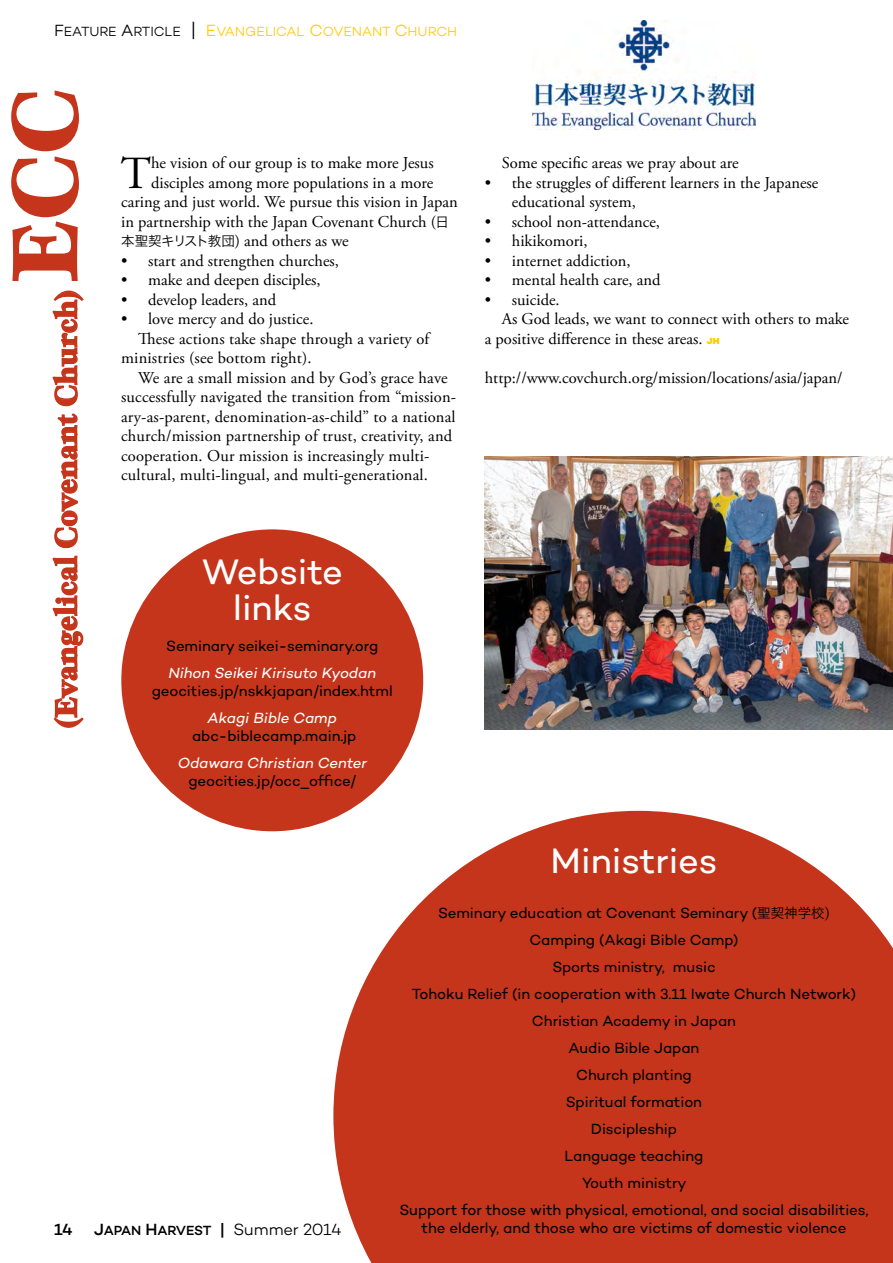
<style>
.page{position:relative;width:893px;height:1263px;background:#fff}
.page>*{position:absolute;margin:0;border:0;box-sizing:border-box;transform-origin:0 0}
.t1{font:700 90px "Mauritius";color:#c5351c}
.t2{font:45.9px "Adobe Garamond Pro";color:#000}
.t3{font:36px/36px "Campton";letter-spacing:-.005em;color:#fff;text-align:center}
.t4{font:700 30px "Mauritius";color:#c5351c}
.t5{font:16.5px/19.5px "Adobe Garamond Pro";color:#000}
.t6{font:500 16.5px "Campton";color:#000}
.t7{font:15px/27px "Campton";letter-spacing:-.005em;color:#000;text-align:center}
.t8{font:italic 15px "Campton";color:#fff}
.t9{font:300 13.5px "Campton";letter-spacing:-.005em;color:#ffcb05}
.t10{font:500 13.5px "Campton";letter-spacing:-.015em;color:#000}
.s1{font-size:16.5px;color:#000}
.s2{color:#000}
.s3{font-size:19.5px;color:#000}
.s4{font-size:16.5px}
.s5{font-family:"Hira Kaku Pro W3";font-size:13.5px}
.s6{font-family:"Campton";font-weight:900;font-size:9px;color:#ffcb05}
.s7{font-weight:300;font-size:16.5px}
.s8{font-family:"Adobe Garamond Pro";font-size:16.5px}
</style>
<div class="page">
<svg style="left:333px;top:811px;width:560px;height:452px;background:#cc4f39"></svg>
<svg style="left:52px;top:555px;width:32px;height:173px"></svg>
<svg style="left:52px;top:290px;width:32px;height:259px"></svg>
<svg style="left:11px;top:90px;width:68px;height:191px"></svg>
<img style="left:533px;top:20px;width:223px;height:110px">
<div style="left:122px;top:530px;width:300px;height:300px;background:#c5351c;border-radius:50%"></div>
<img style="left:485px;top:457px;width:408px;height:272px">
<p class="t9" style="left:54px;top:23px;width:405px"><span class="s1">F</span><span class="s2">EATURE</span> <span class="s1">A</span><span class="s2">RTICLE</span> <span class="s3">|</span> <span class="s4">E</span>VANGELICAL <span class="s4">C</span>OVENANT <span class="s4">C</span>HURCH</p>
<h1 class="t1" style="left:-11px;top:283px;width:196px;rotate:-90deg">ECC</h1>
<h3 class="t4" style="left:47px;top:728px;width:439px;rotate:-90deg">(Evangelical Covenant Church)</h3>
<h2 class="t2" style="left:121px;top:145px;width:32px">T</h2>
<p class="t5" style="left:151px;top:154px;width:284px">he vision of our group is to make more Jesus</p>
<p class="t5" style="left:151px;top:173px;width:284px">disciples among more populations in a more</p>
<p class="t5" style="left:121px;top:193px;width:338px">caring and just world. We pursue this vision in Japan</p>
<p class="t5" style="left:121px;top:212px;width:329px">in partnership with the Japan Covenant Church (<span class="s5">日</span></p>
<p class="t5" style="left:121px;top:232px;width:229px"><span class="s5">本聖契キリスト教団</span>) and others as we</p>
<p class="t5" style="left:121px;top:251px;width:219px">• start and strengthen churches,</p>
<p class="t5" style="left:121px;top:271px;width:201px">• make and deepen disciples,</p>
<p class="t5" style="left:121px;top:290px;width:157px">• develop leaders, and</p>
<p class="t5" style="left:121px;top:310px;width:194px">• love mercy and do justice.</p>
<p class="t5" style="left:138px;top:329px;width:293px">These actions take shape through a variety of</p>
<p class="t5" style="left:121px;top:349px;width:192px">ministries (see bottom right).</p>
<p class="t5" style="left:138px;top:368px;width:311px">We are a small mission and by God’s grace have</p>
<p class="t5" style="left:121px;top:388px;width:336px">successfully navigated the transition from “mission-</p>
<p class="t5" style="left:121px;top:407px;width:336px">ary-as-parent, denomination-as-child” to a national</p>
<p class="t5" style="left:121px;top:427px;width:333px">church/mission partnership of trust, creativity, and</p>
<p class="t5" style="left:121px;top:446px;width:310px">cooperation. Our mission is increasingly multi-</p>
<p class="t5" style="left:121px;top:466px;width:308px">cultural, multi-lingual, and multi-generational.</p>
<h3 class="t3" style="left:202px;top:553px;width:143px">Website links</h3>
<p class="t7" style="left:166px;top:632px;width:213px">Seminary seikei-seminary.org</p>
<p class="t8" style="left:168px;top:664px;width:209px">Nihon Seikei Kirisuto Kyodan</p>
<p class="t7" style="left:152px;top:677px;width:242px">geocities.jp/nskkjapan/index.html</p>
<p class="t8" style="left:208px;top:709px;width:131px">Akagi Bible Camp</p>
<p class="t7" style="left:192px;top:722px;width:166px">abc-biblecamp.main.jp</p>
<p class="t8" style="left:178px;top:754px;width:191px">Odawara Christian Center</p>
<p class="t7" style="left:188px;top:767px;width:169px">geocities.jp/occ_office/</p>
<p class="t5" style="left:502px;top:154px;width:238px">Some specific areas we pray about are</p>
<p class="t5" style="left:512px;top:173px;width:308px;text-indent:-27px">• the struggles of different learners in the Japanese educational system,</p>
<p class="t5" style="left:485px;top:212px;width:177px">• school non-attendance,</p>
<p class="t5" style="left:485px;top:232px;width:104px">• hikikomori,</p>
<p class="t5" style="left:485px;top:251px;width:147px">• internet addiction,</p>
<p class="t5" style="left:485px;top:271px;width:177px">• mental health care, and</p>
<p class="t5" style="left:485px;top:290px;width:76px">• suicide.</p>
<p class="t5" style="left:502px;top:310px;width:349px">As God leads, we want to connect with others to make</p>
<p class="t5" style="left:485px;top:329px;width:236px">a positive difference in these areas. <span class="s6">JH</span></p>
<p class="t5" style="left:485px;top:368px;width:359px">http://www.covchurch.org/mission/locations/asia/japan/</p>
<h3 class="t3" style="left:551px;top:841px;width:168px">Ministries</h3>
<p class="t6" style="left:54px;top:1219px;width:20px">14</p>
<p class="t10" style="left:94px;top:1222px;width:249px"><span class="s4">J</span>APAN <span class="s4">H</span>ARVEST <span class="s4">|</span> <span class="s7">Summer 2014</span></p>
<p class="t7" style="left:399px;top:899px;width:471px">Seminary education at Covenant Seminary (<span class="s5">聖契神学校</span><span class="s8">)<br></span>Camping (Akagi Bible Camp)<br>Sports ministry, music<br>Tohoku Relief (in cooperation with 3.11 Iwate Church Network)<br>Christian Academy in Japan<br>Audio Bible Japan<br>Church planting<br>Spiritual formation<br>Discipleship<br>Language teaching<br>Youth ministry<br>Support for those with physical, emotional, and social disabilities,</p>
<p class="t7" style="left:421px;top:1214px;width:426px">the elderly, and those who are victims of domestic violence</p>
</div>
